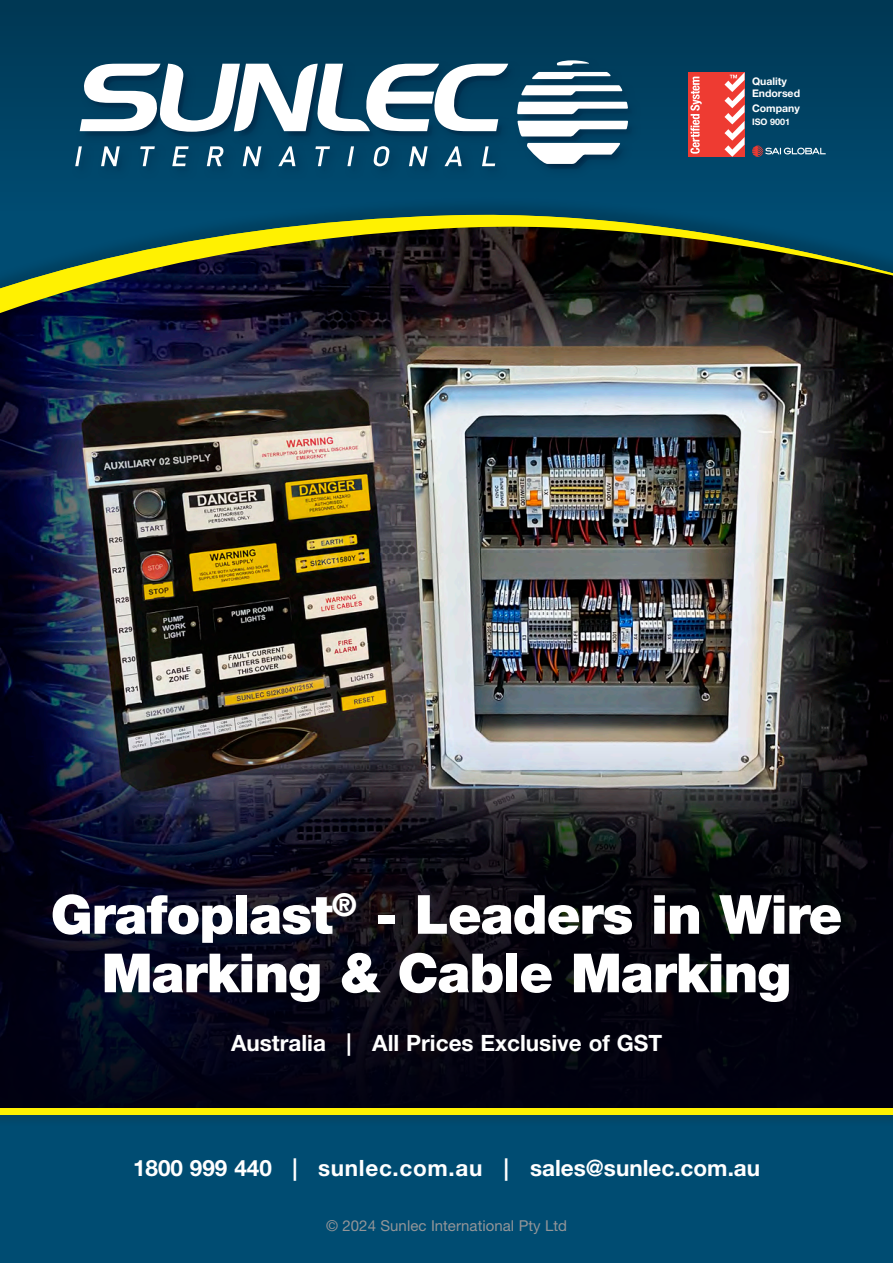
<style>
.page{position:relative;width:893px;height:1263px;background:#fff}
.page>*{position:absolute;margin:0;border:0;box-sizing:border-box;transform-origin:0 0}
.t1{font:900 54px/58.5px "Helvetica Neue LT Pro";letter-spacing:-.02em;color:#fff;text-align:center}
.t2{font:700 22.5px "Helvetica Neue LT Pro";color:#fff}
.t3{font:15px "Helvetica Neue LT Pro";color:#939598}
.t4{font:700 10.5px "Helvetica Neue LT Pro";color:#fff}
.t5{font:700 9px "Helvetica Neue LT Pro";color:#fff}
</style>
<div class="page">
<img style="left:0;top:633px;width:893px;height:107px">
<svg style="left:0;top:740px;width:893px;height:364px;background:#151420"></svg>
<img style="left:0;top:212px;width:893px;height:421px">
<div style="left:0;top:0;width:893px;height:212px;background:linear-gradient(to bottom,#013753,#014b71)"></div>
<div style="left:71px;top:56px;width:571px;height:125px;background:#002f4e;opacity:.75"></div>
<div style="left:688px;top:72px;width:56px;height:85px;background:#ee3b32"></div>
<svg style="left:690px;top:77px;width:12px;height:77px"></svg>
<svg style="left:724px;top:73px;width:20px;height:84px"></svg>
<svg style="left:752px;top:146px;width:74px;height:11px"></svg>
<div style="left:0;top:1115px;width:893px;height:148px;background:#004c72"></div>
<svg style="left:75px;top:60px;width:557px;height:111px"></svg>
<div style="left:0;top:1104px;width:893px;height:23px;background:#231f20;opacity:.25"></div>
<div style="left:0;top:1108px;width:893px;height:7px;background:#fff101"></div>
<p class="t4" style="left:752px;top:74px;width:36px">Quality</p>
<p class="t4" style="left:752px;top:87px;width:50px">Endorsed</p>
<p class="t4" style="left:752px;top:101px;width:49px">Company</p>
<p class="t5" style="left:752px;top:116px;width:40px">ISO 9001</p>
<p class="t1" style="left:51px;top:885px;width:793px">Grafoplast<sup>®</sup> - Leaders in Wire<br>Marking &amp; Cable Marking</p>
<p class="t2" style="left:231px;top:1029px;width:433px">Australia | All Prices Exclusive of GST</p>
<p class="t2" style="left:133px;top:1154px;width:629px">1800 999 440 | sunlec.com.au | sales@sunlec.com.au</p>
<p class="t3" style="left:326px;top:1216px;width:243px">© 2024 Sunlec International Pty Ltd</p>
</div>
